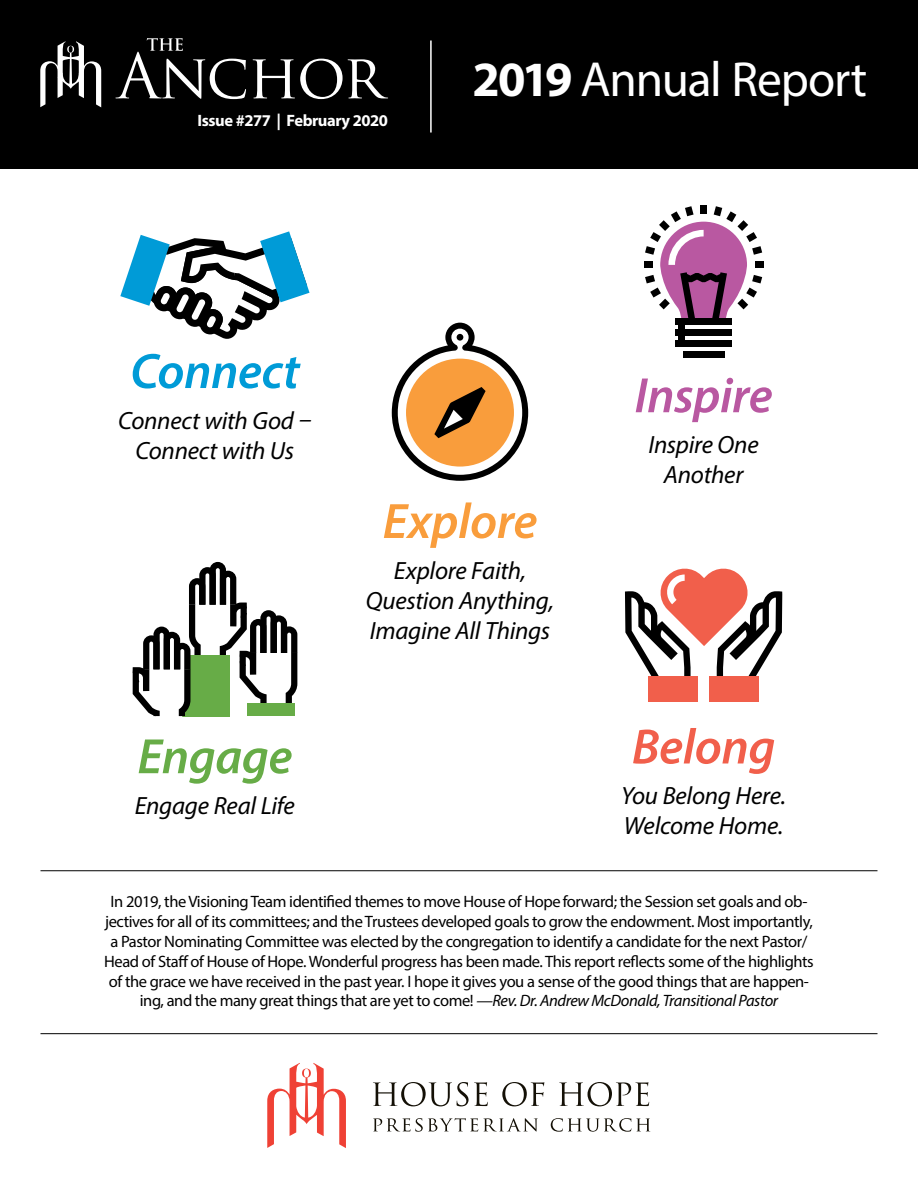
<style>
.page{position:relative;width:918px;height:1188px;background:#fff}
.page>*{position:absolute;margin:0;border:0;box-sizing:border-box;transform-origin:0 0}
.t1{font:italic 600 49.95px "Myriad Pro";letter-spacing:-.005em;color:#f99d3c}
.t2{font:italic 600 49.95px "Myriad Pro";letter-spacing:-.01em;color:#b958a1}
.t3{font:italic 600 49.95px "Myriad Pro";letter-spacing:-.01em;color:#009bd7}
.t4{font:italic 600 49.95px "Myriad Pro";letter-spacing:-.01em;color:#67ac47}
.t5{font:italic 600 49.95px "Myriad Pro";letter-spacing:-.01em;color:#f15f4b}
.t6{font:49.5px "Myriad Pro";letter-spacing:-.025em;color:#fff}
.t7{font:italic 25.05px/30px "Myriad Pro";letter-spacing:-.01em;color:#000;text-align:center}
.t8{font:16.5px/19.8px "Myriad Pro";letter-spacing:-.025em;color:#000;text-align:center}
.t9{font:700 16.5px "Myriad Pro";letter-spacing:-.025em;color:#fff}
.s1{font-weight:700}
.s2{font-style:italic}
</style>
<div class="page">
<div style="left:0;top:0;width:918px;height:168px;background:#000"></div>
<svg style="left:253px;top:59px;width:135px;height:40px"></svg>
<svg style="left:40px;top:41px;width:61px;height:66px"></svg>
<svg style="left:115px;top:38px;width:131px;height:61px"></svg>
<svg style="left:392px;top:323px;width:136px;height:158px"></svg>
<div style="left:675px;top:318px;width:57px;height:7px;background:#000"></div>
<div style="left:675px;top:329px;width:57px;height:7px;background:#000"></div>
<div style="left:675px;top:340px;width:57px;height:6px;background:#000"></div>
<div style="left:683px;top:351px;width:41px;height:6px;background:#000"></div>
<div style="left:679px;top:322px;width:6px;height:21px;background:#000"></div>
<div style="left:700px;top:205px;width:7px;height:9px;background:#000"></div>
<div style="left:644px;top:262px;width:8px;height:6px;background:#000"></div>
<div style="left:755px;top:262px;width:8px;height:6px;background:#000"></div>
<svg style="left:645px;top:206px;width:117px;height:112px"></svg>
<svg style="left:132px;top:562px;width:165px;height:154px"></svg>
<svg style="left:120px;top:231px;width:190px;height:108px"></svg>
<div style="left:648px;top:677px;width:49px;height:25px;background:#f15f4b"></div>
<div style="left:710px;top:677px;width:49px;height:25px;background:#f15f4b"></div>
<svg style="left:625px;top:568px;width:157px;height:113px"></svg>
<svg style="left:373px;top:1082px;width:115px;height:24px"></svg>
<svg style="left:502px;top:1082px;width:42px;height:24px"></svg>
<svg style="left:559px;top:1082px;width:90px;height:24px"></svg>
<svg style="left:373px;top:1118px;width:165px;height:14px"></svg>
<svg style="left:551px;top:1118px;width:99px;height:14px"></svg>
<svg style="left:267px;top:1063px;width:79px;height:85px"></svg>
<hr style="left:430px;top:40px;width:2px;height:93px;background:#fff">
<hr style="left:40px;top:1033px;width:838px;height:1px;background:#000">
<hr style="left:40px;top:870px;width:838px;height:1px;background:#000">
<p class="t9" style="left:198px;top:109px;width:192px">Issue #277 | February 2020</p>
<h2 class="t6" style="left:473px;top:49px;width:396px"><span class="s1">2019</span> Annual Report</h2>
<h1 class="t3" style="left:130px;top:339px;width:171px">Connect</h1>
<h3 class="t7" style="left:118px;top:405px;width:195px">Connect with God –<br>Connect with Us</h3>
<h1 class="t2" style="left:635px;top:364px;width:140px">Inspire</h1>
<h3 class="t7" style="left:649px;top:429px;width:112px">Inspire One<br>Another</h3>
<h1 class="t4" style="left:137px;top:725px;width:156px">Engage</h1>
<h3 class="t7" style="left:135px;top:790px;width:162px">Engage Real Life</h3>
<h1 class="t1" style="left:383px;top:489px;width:156px">Explore</h1>
<h3 class="t7" style="left:366px;top:555px;width:190px">Explore Faith,<br>Question Anything,<br>Imagine All Things</h3>
<h1 class="t5" style="left:632px;top:715px;width:145px">Belong</h1>
<h3 class="t7" style="left:621px;top:780px;width:167px;text-align:left">You Belong Here.<br>Welcome Home.</h3>
<p class="t8" style="left:104px;top:892px;width:711px">In 2019, the Visioning Team identified themes to move House of Hope forward; the Session set goals and ob&shy;jectives for all of its committees; and the Trustees developed goals to grow the endowment. Most importantly, a Pastor Nominating Committee was elected by the congregation to identify a candidate for the next Pastor/ Head of Staff of House of Hope. Wonderful progress has been made. This report reflects some of the highlights of the grace we have received in the past year. I hope it gives you a sense of the good things that are happen&shy;ing, and the many great things that are yet to come! <span class="s2">—Rev. Dr. Andrew McDonald, Transitional Pastor</span></p>
</div>
